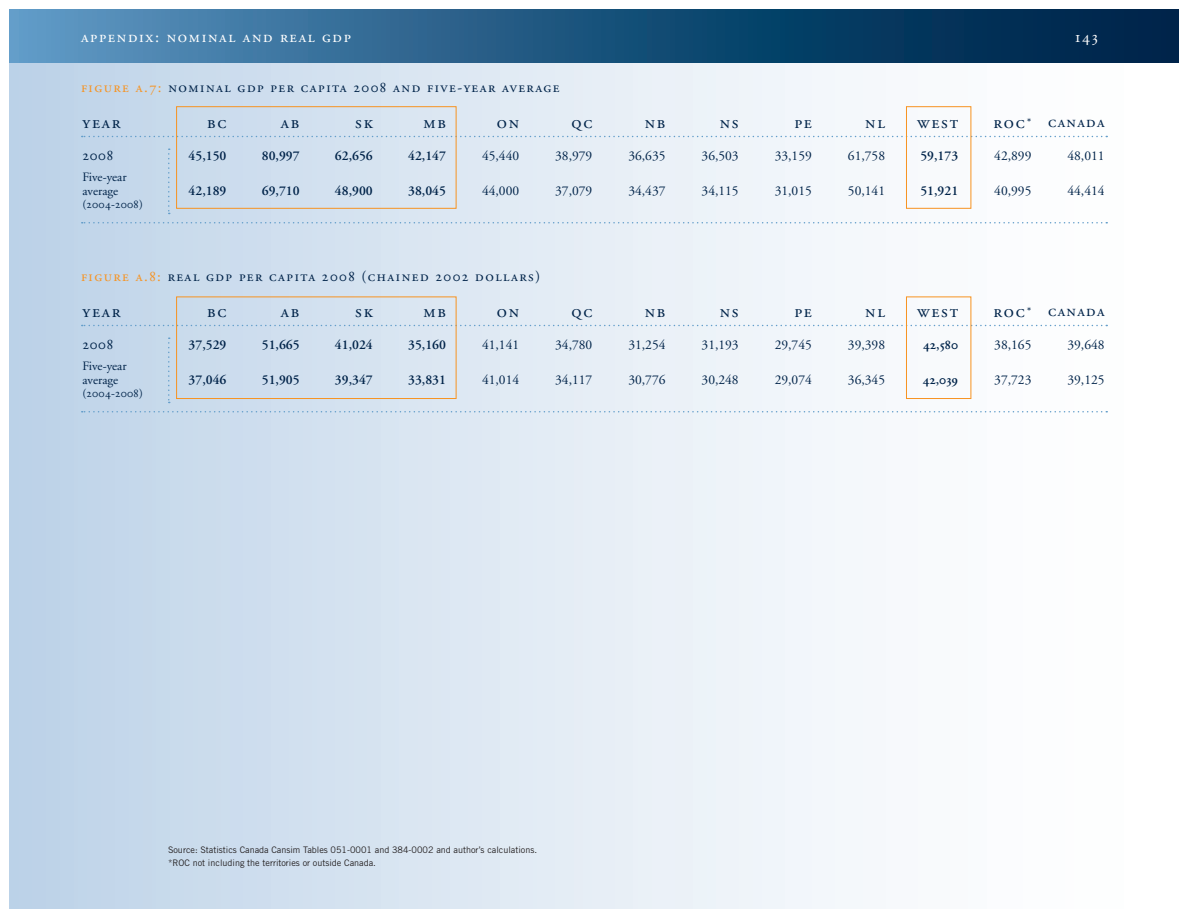
<style>
.page{position:relative;width:1188px;height:918px;background:#fff}
.page>*{position:absolute;margin:0;border:0;box-sizing:border-box;transform-origin:0 0}
.Highlights_13pt{font:18px "Adobe Garamond Regular SC";letter-spacing:.1em;color:#002349}
.appendix_head_caps{font:18px "Adobe Garamond Regular SC";letter-spacing:.095em;color:#002349}
.t1{font:16.5px "Adobe Garamond Regular SC";letter-spacing:.1em;color:#fff}
.appendix_head_caps-2{font:16.5px "Adobe Garamond Regular SC";letter-spacing:.08em;color:#002349}
._3_figure_header_cap{font:15px "Adobe Garamond Regular SC";letter-spacing:.1em;color:#002349}
.Highlights_13pt-2{font:15px "Adobe Garamond Regular SC";letter-spacing:.05em;color:#002349}
.appendix_numbers{font:13.5px "Adobe Garamond";color:#002349}
.appendix_numbers-2{font:600 13.5px "Adobe Garamond";color:#002349}
.appendix_numbers-3{font:13.5px "Adobe Garamond Semibold SC";color:#002349}
.Highlights_13pt-3{font:12.75px/13.5px "Adobe Garamond";color:#002349}
.Highlights_13pt-4{font:12px "Adobe Garamond Regular SC";letter-spacing:.025em;color:#002349}
._5_source_note_NO_ru{font:9px/13.5px "Trade Gothic";color:#231f20}
.s1{color:#f79321}
.s2{font-size:12px}
</style>
<div class="page">
<div style="left:9px;top:63px;width:1170px;height:846px;background:linear-gradient(to right,#c0d4e9,#fff)"></div>
<svg style="left:9px;top:9px;width:1170px;height:54px;background:#225780"></svg>
<svg style="left:82px;top:136px;width:1025px;height:1px"></svg>
<svg style="left:82px;top:222px;width:1025px;height:2px"></svg>
<svg style="left:168px;top:148px;width:2px;height:66px"></svg>
<svg style="left:82px;top:325px;width:1025px;height:1px"></svg>
<svg style="left:82px;top:411px;width:1025px;height:1px"></svg>
<svg style="left:168px;top:338px;width:2px;height:65px"></svg>
<div style="left:176px;top:106px;width:280px;height:102px;border:1px solid #f79321"></div>
<div style="left:176px;top:297px;width:280px;height:102px;border:1px solid #f79321"></div>
<div style="left:906px;top:106px;width:65px;height:102px;border:1px solid #f79321"></div>
<div style="left:906px;top:297px;width:65px;height:102px;border:1px solid #f79321"></div>
<p class="t1" style="left:81px;top:28px;width:272px">appendix: nominal and real gdp</p>
<p class="t1" style="left:1075px;top:28px;width:24px">143</p>
<p class="_3_figure_header_cap" style="left:81px;top:79px;width:480px"><span class="s1">figure a.7:</span> nominal gdp per capita 2008 and five-year average</p>
<p class="Highlights_13pt" style="left:82px;top:112px;width:40px">year</p>
<p class="Highlights_13pt" style="left:207px;top:112px;width:21px">bc</p>
<p class="Highlights_13pt" style="left:281px;top:112px;width:20px">ab</p>
<p class="Highlights_13pt" style="left:355px;top:112px;width:19px">sk</p>
<p class="Highlights_13pt" style="left:423px;top:112px;width:24px">mb</p>
<p class="Highlights_13pt" style="left:497px;top:112px;width:24px">on</p>
<p class="Highlights_13pt" style="left:571px;top:112px;width:23px">qc</p>
<p class="Highlights_13pt" style="left:645px;top:112px;width:22px">nb</p>
<p class="Highlights_13pt" style="left:720px;top:112px;width:20px">ns</p>
<p class="Highlights_13pt" style="left:794px;top:112px;width:19px">pe</p>
<p class="Highlights_13pt" style="left:865px;top:112px;width:21px">nl</p>
<p class="Highlights_13pt" style="left:917px;top:112px;width:43px">west</p>
<p class="appendix_head_caps" style="left:994px;top:112px;width:39px">roc<span class="s2">*</span></p>
<p class="appendix_head_caps-2" style="left:1048px;top:113px;width:58px">canada</p>
<p class="Highlights_13pt-2" style="left:82px;top:147px;width:32px">2008</p>
<p class="appendix_numbers-2" style="left:189px;top:148px;width:39px">45,150</p>
<p class="appendix_numbers-2" style="left:262px;top:148px;width:39px">80,997</p>
<p class="appendix_numbers-2" style="left:335px;top:148px;width:39px">62,656</p>
<p class="appendix_numbers-2" style="left:408px;top:148px;width:39px">42,147</p>
<p class="appendix_numbers" style="left:482px;top:148px;width:39px">45,440</p>
<p class="appendix_numbers" style="left:555px;top:148px;width:39px">38,979</p>
<p class="appendix_numbers" style="left:628px;top:148px;width:39px">36,635</p>
<p class="appendix_numbers" style="left:702px;top:148px;width:39px">36,503</p>
<p class="appendix_numbers" style="left:775px;top:148px;width:39px">33,159</p>
<p class="appendix_numbers" style="left:848px;top:148px;width:39px">61,758</p>
<p class="appendix_numbers-2" style="left:920px;top:148px;width:39px">59,173</p>
<p class="appendix_numbers" style="left:994px;top:148px;width:39px">42,899</p>
<p class="appendix_numbers" style="left:1067px;top:148px;width:39px">48,011</p>
<p class="Highlights_13pt-3" style="left:82px;top:171px;width:46px">Five-year average</p>
<p class="Highlights_13pt-4" style="left:82px;top:198px;width:62px">(2004-2008)</p>
<p class="appendix_numbers-2" style="left:189px;top:183px;width:39px">42,189</p>
<p class="appendix_numbers-2" style="left:262px;top:183px;width:39px">69,710</p>
<p class="appendix_numbers-2" style="left:335px;top:183px;width:39px">48,900</p>
<p class="appendix_numbers-2" style="left:408px;top:183px;width:39px">38,045</p>
<p class="appendix_numbers" style="left:482px;top:184px;width:39px">44,000</p>
<p class="appendix_numbers" style="left:555px;top:184px;width:39px">37,079</p>
<p class="appendix_numbers" style="left:628px;top:184px;width:39px">34,437</p>
<p class="appendix_numbers" style="left:702px;top:184px;width:39px">34,115</p>
<p class="appendix_numbers" style="left:775px;top:184px;width:39px">31,015</p>
<p class="appendix_numbers" style="left:848px;top:184px;width:39px">50,141</p>
<p class="appendix_numbers-2" style="left:920px;top:183px;width:39px">51,921</p>
<p class="appendix_numbers" style="left:994px;top:184px;width:39px">40,995</p>
<p class="appendix_numbers" style="left:1067px;top:184px;width:39px">44,414</p>
<p class="_3_figure_header_cap" style="left:81px;top:268px;width:461px"><span class="s1">figure a.8:</span> real gdp per capita 2008 (chained 2002 dollars)</p>
<p class="Highlights_13pt" style="left:82px;top:301px;width:40px">year</p>
<p class="Highlights_13pt" style="left:207px;top:301px;width:21px">bc</p>
<p class="Highlights_13pt" style="left:281px;top:301px;width:20px">ab</p>
<p class="Highlights_13pt" style="left:355px;top:301px;width:19px">sk</p>
<p class="Highlights_13pt" style="left:423px;top:301px;width:24px">mb</p>
<p class="Highlights_13pt" style="left:497px;top:301px;width:24px">on</p>
<p class="Highlights_13pt" style="left:571px;top:301px;width:23px">qc</p>
<p class="Highlights_13pt" style="left:645px;top:301px;width:22px">nb</p>
<p class="Highlights_13pt" style="left:720px;top:301px;width:20px">ns</p>
<p class="Highlights_13pt" style="left:794px;top:301px;width:19px">pe</p>
<p class="Highlights_13pt" style="left:865px;top:301px;width:21px">nl</p>
<p class="Highlights_13pt" style="left:917px;top:301px;width:43px">west</p>
<p class="appendix_head_caps" style="left:994px;top:301px;width:39px">roc<span class="s2">*</span></p>
<p class="appendix_head_caps-2" style="left:1048px;top:302px;width:58px">canada</p>
<p class="Highlights_13pt-2" style="left:82px;top:336px;width:32px">2008</p>
<p class="appendix_numbers-2" style="left:189px;top:337px;width:39px">37,529</p>
<p class="appendix_numbers-2" style="left:262px;top:337px;width:39px">51,665</p>
<p class="appendix_numbers-2" style="left:335px;top:337px;width:39px">41,024</p>
<p class="appendix_numbers-2" style="left:408px;top:337px;width:39px">35,160</p>
<p class="appendix_numbers" style="left:482px;top:337px;width:39px">41,141</p>
<p class="appendix_numbers" style="left:555px;top:337px;width:39px">34,780</p>
<p class="appendix_numbers" style="left:628px;top:337px;width:39px">31,254</p>
<p class="appendix_numbers" style="left:702px;top:337px;width:39px">31,193</p>
<p class="appendix_numbers" style="left:775px;top:337px;width:39px">29,745</p>
<p class="appendix_numbers" style="left:848px;top:337px;width:39px">39,398</p>
<p class="appendix_numbers-3" style="left:923px;top:337px;width:37px">42,580</p>
<p class="appendix_numbers" style="left:994px;top:337px;width:39px">38,165</p>
<p class="appendix_numbers" style="left:1067px;top:337px;width:39px">39,648</p>
<p class="Highlights_13pt-3" style="left:82px;top:360px;width:46px">Five-year average</p>
<p class="Highlights_13pt-4" style="left:82px;top:387px;width:62px">(2004-2008)</p>
<p class="appendix_numbers-2" style="left:189px;top:372px;width:39px">37,046</p>
<p class="appendix_numbers-2" style="left:262px;top:372px;width:39px">51,905</p>
<p class="appendix_numbers-2" style="left:335px;top:372px;width:39px">39,347</p>
<p class="appendix_numbers-2" style="left:408px;top:372px;width:39px">33,831</p>
<p class="appendix_numbers" style="left:482px;top:373px;width:39px">41,014</p>
<p class="appendix_numbers" style="left:555px;top:373px;width:39px">34,117</p>
<p class="appendix_numbers" style="left:628px;top:373px;width:39px">30,776</p>
<p class="appendix_numbers" style="left:702px;top:373px;width:39px">30,248</p>
<p class="appendix_numbers" style="left:775px;top:373px;width:39px">29,074</p>
<p class="appendix_numbers" style="left:848px;top:373px;width:39px">36,345</p>
<p class="appendix_numbers-3" style="left:923px;top:372px;width:37px">42,039</p>
<p class="appendix_numbers" style="left:994px;top:373px;width:39px">37,723</p>
<p class="appendix_numbers" style="left:1067px;top:373px;width:39px">39,125</p>
<p class="_5_source_note_NO_ru" style="left:168px;top:843px;width:371px">Source: Statistics Canada Cansim Tables 051-0001 and 384-0002 and author’s calculations. *ROC not including the territories or outside Canada.</p>
</div>
